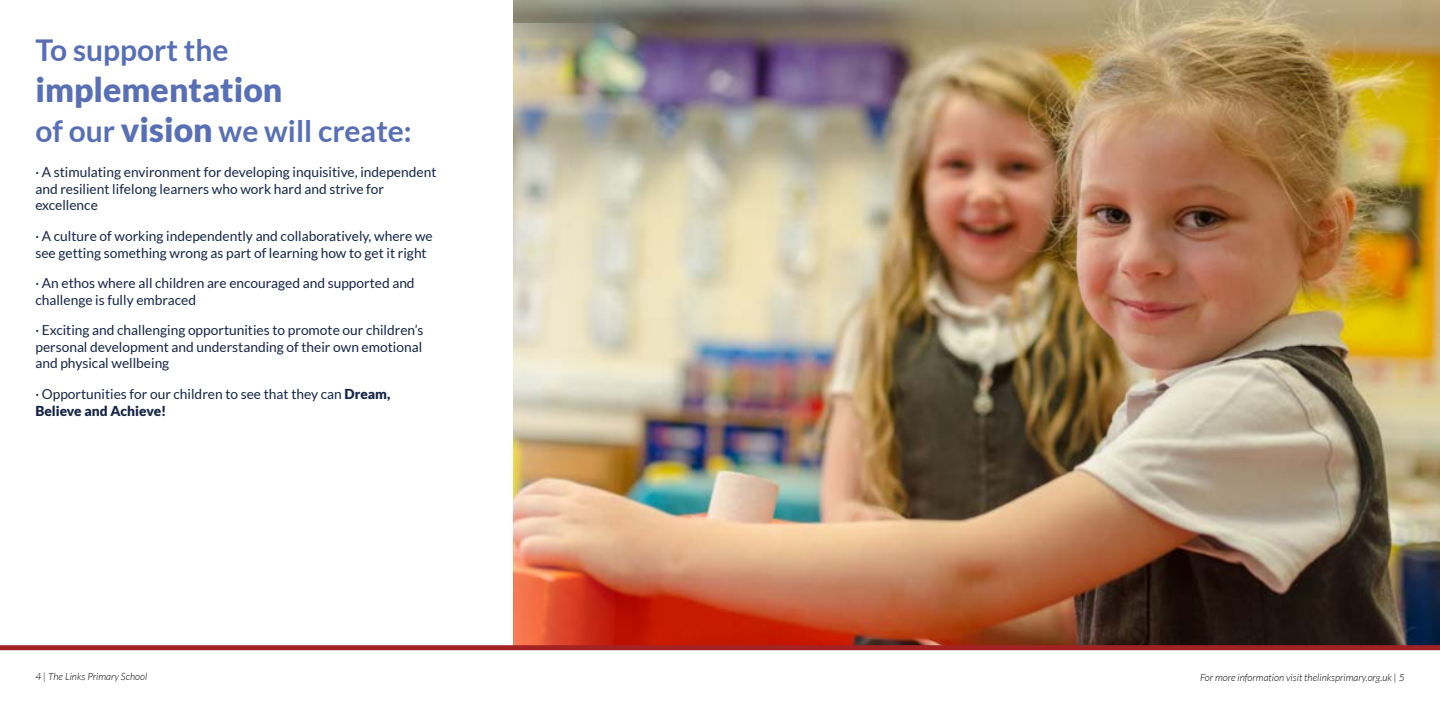
<style>
.page{position:relative;width:1440px;height:720px;background:#fff}
.page>*{position:absolute;margin:0;border:0;box-sizing:border-box;transform-origin:0 0}
.t1{font:900 33.75px "Lato";color:#586fb5}
.t2{font:700 30px "Lato";color:#586fb5}
.t3{font:13.75px/16.5px "Lato";color:#162445}
.t4{font:italic 300 10px "Lato";color:#000}
.s1{font-weight:900;font-size:33.75px}
.s2{font-weight:900}
</style>
<div class="page">
<img style="left:514px;top:0;width:926px;height:645px">
<img style="left:0;top:23px;width:614px;height:628px">
<div style="left:0;top:645px;width:1440px;height:5px;background:#a32325"></div>
<h2 class="t2" style="left:35px;top:33px;width:195px">To support the</h2>
<h1 class="t1" style="left:35px;top:70px;width:249px">implementation</h1>
<h2 class="t2" style="left:35px;top:114px;width:378px">of our <span class="s1">vision</span> we will create:</h2>
<p class="t3" style="left:35px;top:164px;width:403px">· A stimulating environment for developing inquisitive, independent and resilient lifelong learners who work hard and strive for excellence</p>
<p class="t3" style="left:35px;top:228px;width:399px">· A culture of working independently and collaboratively, where we see getting something wrong as part of learning how to get it right</p>
<p class="t3" style="left:35px;top:275px;width:381px">· An ethos where all children are encouraged and supported and challenge is fully embraced</p>
<p class="t3" style="left:35px;top:322px;width:390px;text-align:justify">· Exciting and challenging opportunities to promote our children’s personal development and understanding of their own emotional and physical wellbeing</p>
<p class="t3" style="left:35px;top:386px;width:356px">· Opportunities for our children to see that they can <span class="s2">Dream,<br>Believe and Achieve!</span></p>
<p class="t4" style="left:35px;top:671px;width:113px">4 | The Links Primary School</p>
<p class="t4" style="left:1200px;top:672px;width:206px">For more information visit thelinksprimary.org.uk | 5</p>
</div>
